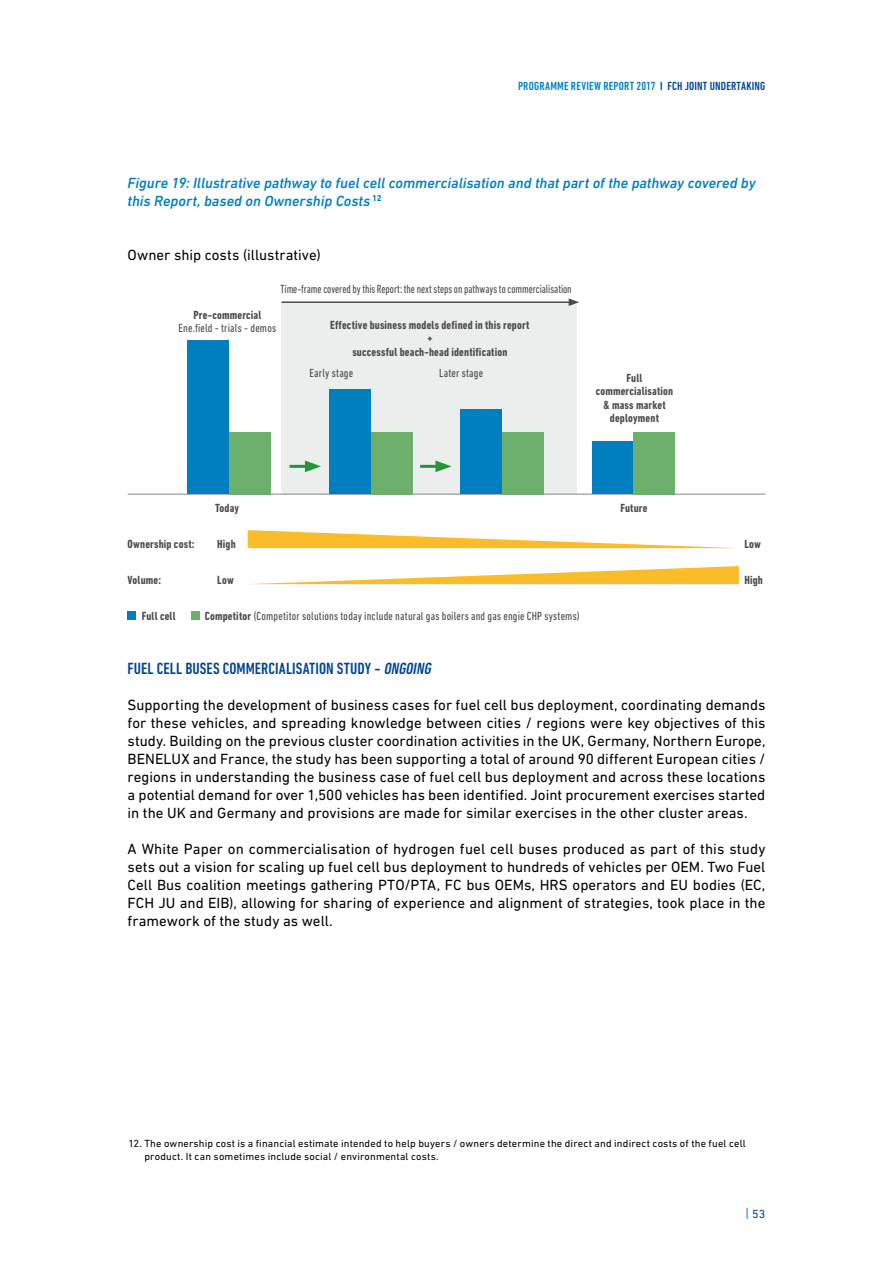
<style>
.page{position:relative;width:893px;height:1263px;background:#fff}
.page>*{position:absolute;margin:0;border:0;box-sizing:border-box;transform-origin:0 0}
.t1{font:500 condensed 16.5px "DIN Next LT Pro";letter-spacing:.005em;color:#004494}
.t2{font:15px/18px "DIN Next LT Pro";color:#000;text-align:justify}
.t3{font:italic 500 15px/18px "DIN Next LT Pro";color:#007fc0}
.t4{font:700 condensed 12px/13.5px "DIN Next LT Pro";letter-spacing:.015em;color:#4b4b4d;text-align:center}
.t5{font:condensed 12px "DIN Next LT Pro";letter-spacing:.015em;color:#4b4b4d}
.t6{font:condensed 12px "DIN Next LT Pro";letter-spacing:-.005em;color:#4b4b4d;scale:.93 1}
.t7{font:500 condensed 12px "DIN Next LT Pro";letter-spacing:.015em;color:#007fc0}
.t8{font:12px "DIN Next LT Pro";color:#004494}
.t9{font:10.5px/13.5px "DIN Next LT Pro";letter-spacing:.015em;color:#000}
.s1{color:#004494}
.s2{font-weight:700}
.s3{font-style:italic}
.s4{font-size:16.5px;color:#50abdb}
</style>
<div class="page">
<div style="left:281px;top:303px;width:296px;height:191px;background:#eceded"></div>
<hr style="left:128px;top:494px;width:637px;height:1px;background:#87888a">
<div style="left:187px;top:340px;width:42px;height:154px;background:#007fc0"></div>
<div style="left:330px;top:389px;width:41px;height:105px;background:#007fc0"></div>
<div style="left:460px;top:409px;width:42px;height:85px;background:#007fc0"></div>
<div style="left:592px;top:442px;width:42px;height:52px;background:#007fc0"></div>
<div style="left:229px;top:432px;width:41px;height:62px;background:#6cb06c"></div>
<div style="left:371px;top:432px;width:42px;height:62px;background:#6cb06c"></div>
<div style="left:502px;top:432px;width:41px;height:62px;background:#6cb06c"></div>
<div style="left:634px;top:432px;width:41px;height:62px;background:#6cb06c"></div>
<div style="left:128px;top:612px;width:8px;height:8px;background:#007fc0"></div>
<div style="left:191px;top:612px;width:9px;height:8px;background:#6cb06c"></div>
<hr style="left:281px;top:301px;width:290px;height:2px;background:#4b4b4d">
<svg style="left:569px;top:298px;width:10px;height:8px"></svg>
<hr style="left:290px;top:465px;width:21px;height:3px;background:#249635">
<svg style="left:305px;top:460px;width:16px;height:12px"></svg>
<hr style="left:420px;top:465px;width:21px;height:3px;background:#249635">
<svg style="left:435px;top:460px;width:17px;height:12px"></svg>
<svg style="left:248px;top:530px;width:486px;height:18px"></svg>
<svg style="left:253px;top:566px;width:486px;height:18px"></svg>
<p class="t7" style="left:518px;top:79px;width:249px">PROGRAMME REVIEW REPORT 2017 <span class="s1">I FCH JOINT UNDERTAKING</span></p>
<p class="t3" style="left:128px;top:174px;width:630px">Figure 19: Illustrative pathway to fuel cell commercialisation and that part of the pathway covered by this Report, based on Ownership Costs <sup>12</sup></p>
<p class="t2" style="left:128px;top:246px;width:195px">Owner ship costs (illustrative)</p>
<p class="t6" style="left:280px;top:282px;width:315px">Time-frame covered by this Report: the next steps on pathways to commercialisation</p>
<p class="t4" style="left:193px;top:308px;width:69px">Pre-commercial</p>
<p class="t5" style="left:179px;top:321px;width:99px">Ene.field - trials - demos</p>
<p class="t4" style="left:330px;top:318px;width:201px">Effective business models defined in this report +<br>successful beach-head identification</p>
<p class="t5" style="left:310px;top:366px;width:45px">Early stage</p>
<p class="t5" style="left:439px;top:366px;width:46px">Later stage</p>
<p class="t4" style="left:215px;top:501px;width:26px">Today</p>
<p class="t4" style="left:596px;top:371px;width:79px">Full commercialisation &amp; mass market deployment</p>
<p class="t4" style="left:620px;top:501px;width:29px">Future</p>
<p class="t4" style="left:128px;top:537px;width:68px">Ownership cost:</p>
<p class="t4" style="left:217px;top:537px;width:20px">High</p>
<p class="t4" style="left:128px;top:573px;width:35px">Volume:</p>
<p class="t4" style="left:217px;top:573px;width:18px">Low</p>
<p class="t4" style="left:744px;top:573px;width:20px">High</p>
<p class="t4" style="left:744px;top:537px;width:18px">Low</p>
<p class="t4" style="left:142px;top:609px;width:35px">Full cell</p>
<p class="t5" style="left:205px;top:609px;width:377px"><span class="s2">Competitor</span> (Competitor solutions today include natural gas boilers and gas engie CHP systems)</p>
<p class="t1" style="left:128px;top:659px;width:308px">FUEL CELL BUSES COMMERCIALISATION STUDY - <span class="s3">ONGOING</span></p>
<p class="t2" style="left:128px;top:696px;width:639px">Supporting the development of business cases for fuel cell bus deployment, coordinating demands for these vehicles, and spreading knowledge between cities / regions were key objectives of this study. Building on the previous cluster coordination activities in the UK, Germany, Northern Europe, BENELUX and France, the study has been supporting a total of around 90 different European cities / regions in understanding the business case of fuel cell bus deployment and across these locations a potential demand for over 1,500 vehicles has been identified. Joint procurement exercises started in the UK and Germany and provisions are made for similar exercises in the other cluster areas.</p>
<p class="t2" style="left:128px;top:840px;width:639px">A White Paper on commercialisation of hydrogen fuel cell buses produced as part of this study sets out a vision for scaling up fuel cell bus deployment to hundreds of vehicles per OEM. Two Fuel Cell Bus coalition meetings gathering PTO/PTA, FC bus OEMs, HRS operators and EU bodies (EC, FCH JU and EIB), allowing for sharing of experience and alignment of strategies, took place in the framework of the study as well.</p>
<p class="t9" style="left:144px;top:1136px;width:603px;text-indent:-16px">12. The ownership cost is a financial estimate intended to help buyers / owners determine the direct and indirect costs of the fuel cell product. It can sometimes include social / environmental costs.</p>
<p class="t8" style="left:745px;top:1207px;width:22px"><span class="s4">I</span> 53</p>
</div>
